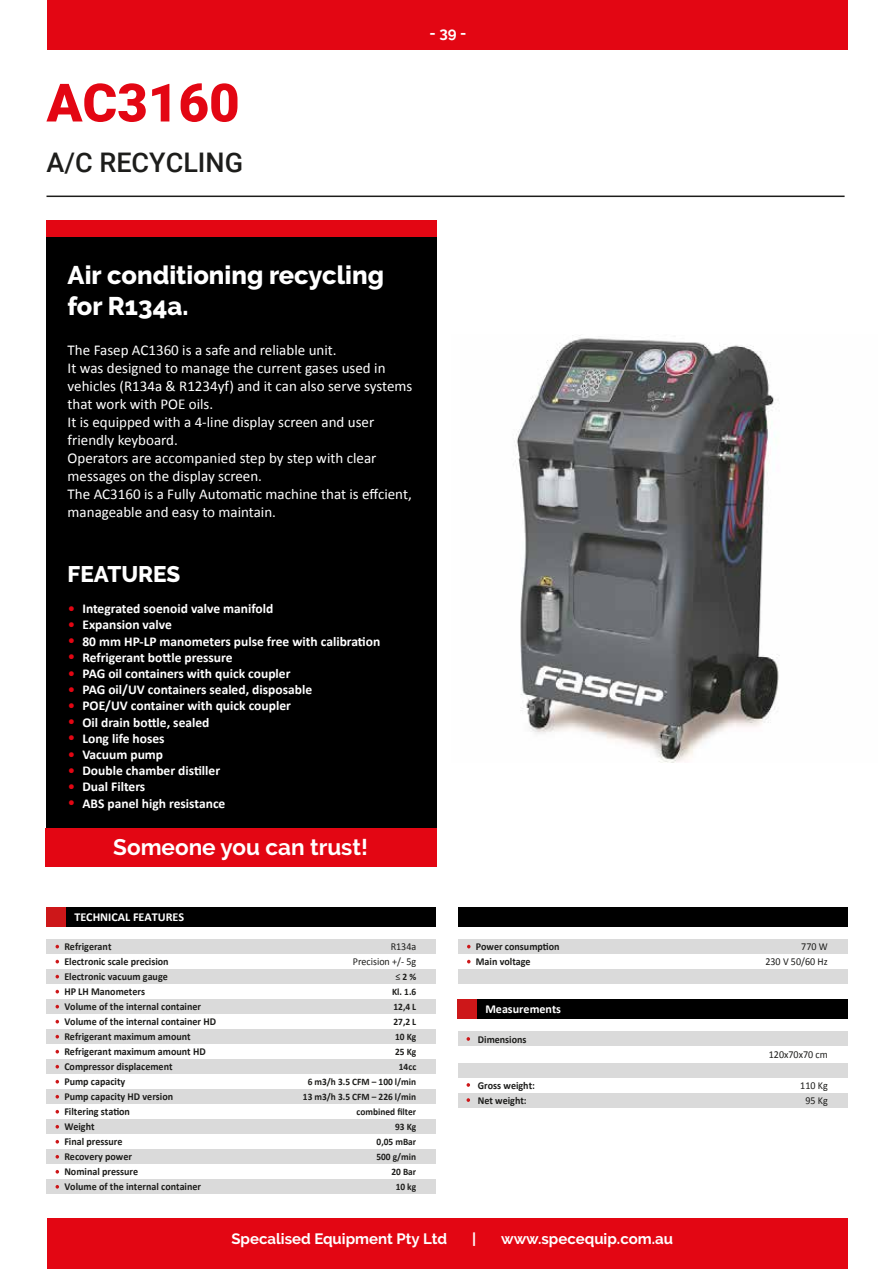
<style>
.page{position:relative;width:891px;height:1269px;background:#fff}
.page>*{position:absolute;margin:0;border:0;box-sizing:border-box;transform-origin:0 0}
.t1{font:900 52.95px "Roboto";color:#e30613}
.t2{font:500 27px "Roboto";color:#1d1d1b}
.t3{font:800 25.5px/30.6px "Raleway";color:#fff}
.t4{font:700 22.5px "Raleway";color:#fff}
.t5{font:800 22.5px "Raleway";color:#fff}
.t6{font:15px/18px "Calibri";color:#fff}
.t7{font:700 15px "Raleway";color:#fff}
.t8{font:700 13.5px/16.2px "Calibri";color:#fff}
.t9{font:700 13.5px/16.2px "Calibri";color:#e30613;text-align:justify}
.t10{font:700 12.15px "Calibri";color:#fff}
.t11{font:700 10.65px/15px "Calibri";color:#1d1d1b;scale:.95 1}
.t12{font:10.65px/15px "Calibri";color:#1d1d1b;text-align:right;scale:.95 1}
.t13{font:700 9.9px/15px "Calibri";color:#1d1d1b;text-align:center;scale:.95 1}
.s1{font-weight:400;font-size:10.65px}
</style>
<div class="page">
<div style="left:47px;top:0;width:801px;height:50px;background:#e30613"></div>
<div style="left:47px;top:1218px;width:801px;height:51px;background:#e30613"></div>
<hr style="left:47px;top:196px;width:798px;height:1px;background:#1d1d1b">
<div style="left:46px;top:237px;width:390px;height:592px;background:#000"></div>
<div style="left:46px;top:220px;width:390px;height:17px;background:#e30613"></div>
<div style="left:45px;top:828px;width:391px;height:39px;background:#e30613"></div>
<img style="left:515px;top:335px;width:265px;height:427px">
<div style="left:46px;top:939px;width:390px;height:15px;background:#dadada"></div>
<div style="left:46px;top:969px;width:390px;height:15px;background:#dadada"></div>
<div style="left:46px;top:999px;width:390px;height:15px;background:#dadada"></div>
<div style="left:46px;top:1029px;width:390px;height:15px;background:#dadada"></div>
<div style="left:46px;top:1059px;width:390px;height:15px;background:#dadada"></div>
<div style="left:46px;top:1089px;width:390px;height:15px;background:#dadada"></div>
<div style="left:46px;top:1119px;width:390px;height:15px;background:#dadada"></div>
<div style="left:46px;top:1149px;width:390px;height:15px;background:#dadada"></div>
<div style="left:46px;top:1179px;width:390px;height:15px;background:#dadada"></div>
<svg style="left:56px;top:990px;width:3px;height:4px"></svg>
<svg style="left:56px;top:1005px;width:3px;height:4px"></svg>
<svg style="left:56px;top:1020px;width:3px;height:4px"></svg>
<svg style="left:56px;top:1035px;width:3px;height:4px"></svg>
<svg style="left:56px;top:1050px;width:3px;height:4px"></svg>
<svg style="left:56px;top:1065px;width:3px;height:4px"></svg>
<svg style="left:56px;top:1080px;width:3px;height:4px"></svg>
<svg style="left:56px;top:1095px;width:3px;height:4px"></svg>
<svg style="left:56px;top:1110px;width:3px;height:4px"></svg>
<svg style="left:56px;top:1125px;width:3px;height:4px"></svg>
<svg style="left:56px;top:1140px;width:3px;height:4px"></svg>
<svg style="left:56px;top:1185px;width:3px;height:4px"></svg>
<svg style="left:56px;top:1155px;width:3px;height:4px"></svg>
<svg style="left:56px;top:1170px;width:3px;height:4px"></svg>
<div style="left:46px;top:907px;width:390px;height:19px;background:#000"></div>
<div style="left:46px;top:907px;width:19px;height:19px;background:#cd1719"></div>
<div style="left:458px;top:939px;width:390px;height:15px;background:#dadada"></div>
<div style="left:458px;top:969px;width:390px;height:15px;background:#dadada"></div>
<svg style="left:467px;top:945px;width:4px;height:3px"></svg>
<svg style="left:467px;top:960px;width:4px;height:3px"></svg>
<div style="left:458px;top:907px;width:390px;height:19px;background:#000"></div>
<div style="left:458px;top:999px;width:389px;height:19px;background:#000"></div>
<div style="left:458px;top:1031px;width:389px;height:15px;background:#dadada"></div>
<div style="left:458px;top:1063px;width:389px;height:15px;background:#dadada"></div>
<div style="left:458px;top:1093px;width:389px;height:15px;background:#dadada"></div>
<svg style="left:467px;top:1037px;width:3px;height:4px"></svg>
<svg style="left:467px;top:1083px;width:3px;height:4px"></svg>
<svg style="left:467px;top:1098px;width:3px;height:4px"></svg>
<div style="left:458px;top:999px;width:19px;height:19px;background:#cd1719"></div>
<h1 class="t1" style="left:47px;top:66px;width:195px">AC3160</h1>
<h2 class="t2" style="left:47px;top:144px;width:198px">A/C RECYCLING</h2>
<h3 class="t7" style="left:429px;top:25px;width:38px">- 39 -</h3>
<h3 class="t3" style="left:68px;top:260px;width:318px">Air conditioning recycling for R134a.</h3>
<p class="t6" style="left:68px;top:341px;width:346px">The Fasep AC1360 is a safe and reliable unit.<br>It was designed to manage the current gases used in vehicles (R134a &amp; R1234yf) and it can also serve systems that work with POE oils.<br>It is equipped with a 4-line display screen and user friendly keyboard.<br>Operators are accompanied step by step with clear messages on the display screen.<br>The AC3160 is a Fully Automatic machine that is effcient, manageable and easy to maintain.</p>
<h3 class="t5" style="left:68px;top:562px;width:114px">FEATURES</h3>
<p class="t9" style="left:68px;top:600px;width:8px">• • • • • • • • • • • • •</p>
<p class="t8" style="left:82px;top:600px;width:299px">Integrated soenoid valve manifold<br>Expansion valve<br>80 mm HP-LP manometers pulse free with calibration<br>Refrigerant bottle pressure<br>PAG oil containers with quick coupler<br>PAG oil/UV containers sealed, disposable<br>POE/UV container with quick coupler<br>Oil drain bottle, sealed<br>Long life hoses<br>Vacuum pump<br>Double chamber distiller<br>Dual Filters<br>ABS panel high resistance</p>
<h3 class="t4" style="left:113px;top:834px;width:256px">Someone you can trust!</h3>
<p class="t10" style="left:74px;top:909px;width:111px">TECHNICAL FEATURES</p>
<p class="t11" style="left:64px;top:939px;width:161px">Refrigerant<br>Electronic scale precision<br>Electronic vacuum gauge<br>HP LH Manometers<br>Volume of the internal container<br>Volume of the internal container HD<br>Refrigerant maximum amount<br>Refrigerant maximum amount HD<br>Compressor displacement<br>Pump capacity<br>Pump capacity HD version<br>Filtering station<br>Weight<br>Final pressure<br>Recovery power<br>Nominal pressure<br>Volume of the internal container</p>
<p class="t12" style="left:353px;top:939px;width:68px">R134a<br>Precision +/- 5g</p>
<p class="t13" style="left:392px;top:969px;width:27px"><span class="s1">≤</span> 2 %<br>Kl. 1.6</p>
<p class="t13" style="left:394px;top:1014px;width:25px">27,2 L</p>
<p class="t13" style="left:394px;top:999px;width:25px">12,4 L</p>
<p class="t13" style="left:303px;top:1029px;width:121px;text-align:right">10 Kg<br>25 Kg<br>14cc<br>6 m3/h 3.5 CFM – 100 l/min<br>13 m3/h 3.5 CFM – 226 l/min combined filter<br>93 Kg<br>0,05 mBar<br>500 g/min<br>20 Bar<br>10 kg</p>
<p class="t11" style="left:476px;top:939px;width:90px">Power consumption<br>Main voltage</p>
<p class="t12" style="left:765px;top:939px;width:67px">770 W<br>230 V 50/60 Hz</p>
<p class="t10" style="left:485px;top:1001px;width:77px">Measurements</p>
<p class="t11" style="left:478px;top:1031px;width:53px">Dimensions</p>
<p class="t11" style="left:478px;top:1077px;width:62px">Gross weight:<br>Net weight:</p>
<p class="t12" style="left:769px;top:1046px;width:64px">120x70x70 cm</p>
<p class="t12" style="left:800px;top:1077px;width:30px;text-align:center">110 Kg<br>95 Kg</p>
<h3 class="t7" style="left:231px;top:1230px;width:217px">Specalised Equipment Pty Ltd</h3>
<h3 class="t7" style="left:472px;top:1230px;width:6px">|</h3>
<h3 class="t7" style="left:501px;top:1230px;width:173px">www.specequip.com.au</h3>
</div>
